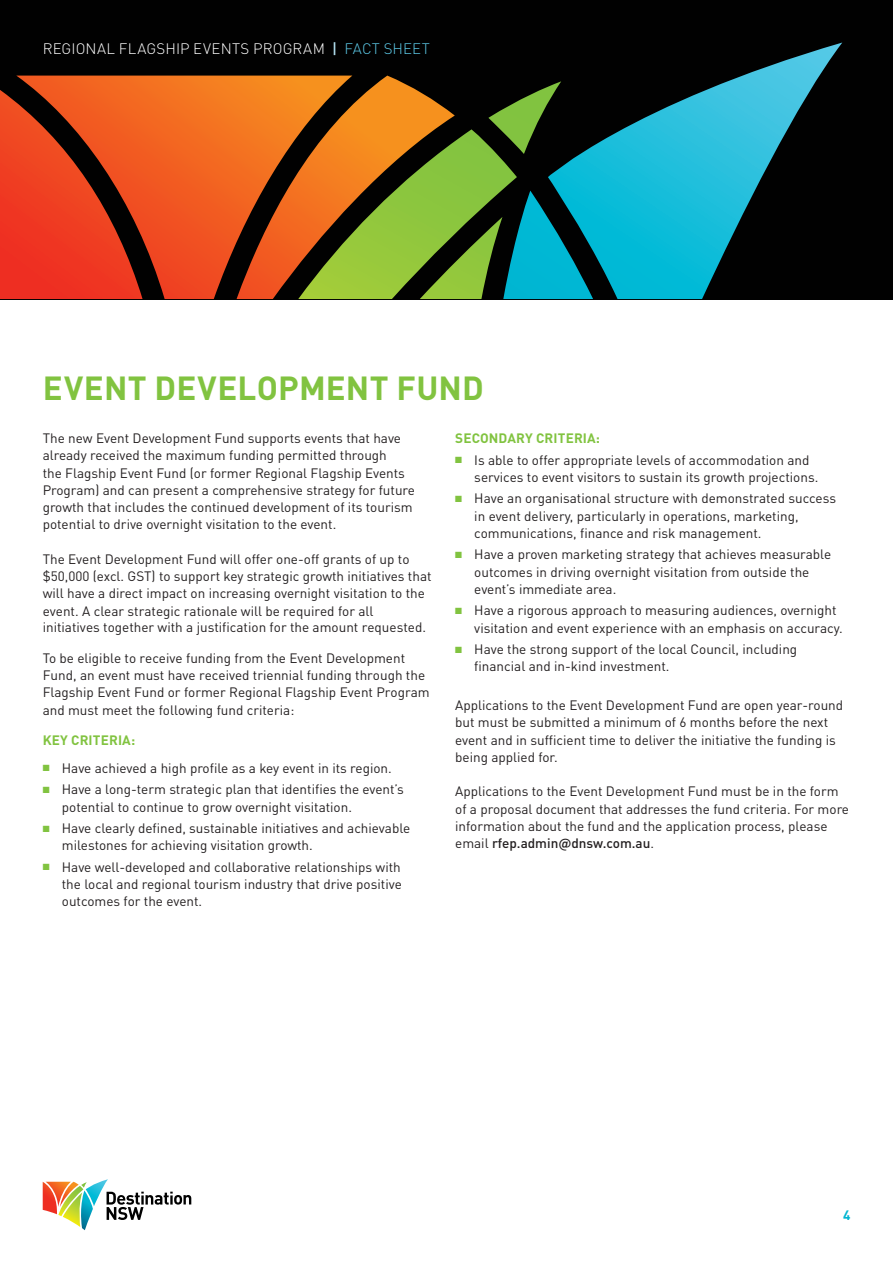
<style>
.page{position:relative;width:893px;height:1263px;background:#fff}
.page>*{position:absolute;margin:0;border:0;box-sizing:border-box;transform-origin:0 0}
.t1{font:700 33px "DINOT";letter-spacing:.005em;color:#81c340}
.t2{font:300 15px "DINOT";letter-spacing:.01em;color:#fff}
.t3{font:13.5px/17.2px "DINOT";color:#231f20}
.t4{font:700 13.5px "DINOT";letter-spacing:.01em;color:#81c340}
.t5{font:700 13.5px "DINOT";color:#00b5d1}
.s1{font-weight:500;color:#b4e2f3}
.s2{color:#5dcbe9}
.s3{color:#81c340}
.s4{font-weight:500}
</style>
<div class="page">
<div style="left:0;top:0;width:893px;height:299px;background:#010101"></div>
<svg style="left:17px;top:76px;width:220px;height:223px;background:#e1591f"></svg>
<svg style="left:593px;top:43px;width:249px;height:256px"></svg>
<svg style="left:0;top:90px;width:143px;height:209px;background:#ca391c"></svg>
<svg style="left:237px;top:76px;width:162px;height:223px"></svg>
<svg style="left:298px;top:81px;width:295px;height:218px"></svg>
<svg style="left:43px;top:1179px;width:148px;height:51px"></svg>
<p class="t2" style="left:43px;top:39px;width:389px">REGIONAL FLAGSHIP EVENTS PROGRAM <span class="s1">|</span> <span class="s2">FACT SHEET</span></p>
<p class="t1" style="left:43px;top:367px;width:442px">EVENT DEVELOPMENT FUND</p>
<p class="t3" style="left:43px;top:429px;width:374px">The new Event Development Fund supports events that have already received the maximum funding permitted through<br>the Flagship Event Fund (or former Regional Flagship Events Program) and can present a comprehensive strategy for future growth that includes the continued development of its tourism potential to drive overnight visitation to the event.</p>
<p class="t3" style="left:43px;top:550px;width:390px">The Event Development Fund will offer one-off grants of up to $50,000 (excl. GST) to support key strategic growth initiatives that will have a direct impact on increasing overnight visitation to the event. A clear strategic rationale will be required for all initiatives together with a justification for the amount requested.</p>
<p class="t3" style="left:43px;top:649px;width:389px">To be eligible to receive funding from the Event Development Fund, an event must have received triennial funding through the Flagship Event Fund or former Regional Flagship Event Program and must meet the following fund criteria:</p>
<p class="t4" style="left:43px;top:731px;width:94px">KEY CRITERIA:</p>
<p class="t3" style="left:43px;top:759px;width:351px"><span class="s3">■</span> Have achieved a high profile as a key event in its region.</p>
<p class="t3" style="left:62px;top:781px;width:344px;text-indent:-19px"><span class="s3">■</span> Have a long-term strategic plan that identifies the event’s potential to continue to grow overnight visitation.</p>
<p class="t3" style="left:62px;top:819px;width:350px;text-indent:-19px"><span class="s3">■</span> Have clearly defined, sustainable initiatives and achievable milestones for achieving visitation growth.</p>
<p class="t3" style="left:62px;top:858px;width:341px;text-align:justify;text-indent:-19px"><span class="s3">■</span> Have well-developed and collaborative relationships with the local and regional tourism industry that drive positive outcomes for the event.</p>
<p class="t4" style="left:455px;top:429px;width:146px">SECONDARY CRITERIA:</p>
<p class="t3" style="left:474px;top:451px;width:346px;text-indent:-19px"><span class="s3">■</span> Is able to offer appropriate levels of accommodation and services to event visitors to sustain its growth projections.</p>
<p class="t3" style="left:474px;top:490px;width:363px;text-indent:-19px"><span class="s3">■</span> Have an organisational structure with demonstrated success in event delivery, particularly in operations, marketing, communications, finance and risk management.</p>
<p class="t3" style="left:474px;top:546px;width:358px;text-indent:-19px"><span class="s3">■</span> Have a proven marketing strategy that achieves measurable outcomes in driving overnight visitation from outside the event’s immediate area.</p>
<p class="t3" style="left:474px;top:602px;width:370px;text-indent:-19px"><span class="s3">■</span> Have a rigorous approach to measuring audiences, overnight visitation and event experience with an emphasis on accuracy.</p>
<p class="t3" style="left:474px;top:640px;width:324px;text-indent:-19px"><span class="s3">■</span> Have the strong support of the local Council, including financial and in-kind investment.</p>
<p class="t3" style="left:455px;top:696px;width:389px">Applications to the Event Development Fund are open year-round but must be submitted a minimum of 6 months before the next event and in sufficient time to deliver the initiative the funding is being applied for.</p>
<p class="t3" style="left:455px;top:783px;width:395px">Applications to the Event Development Fund must be in the form of a proposal document that addresses the fund criteria. For more information about the fund and the application process, please email <span class="s4">rfep.admin@dnsw.com.au</span>.</p>
<p class="t5" style="left:843px;top:1207px;width:9px">4</p>
</div>
